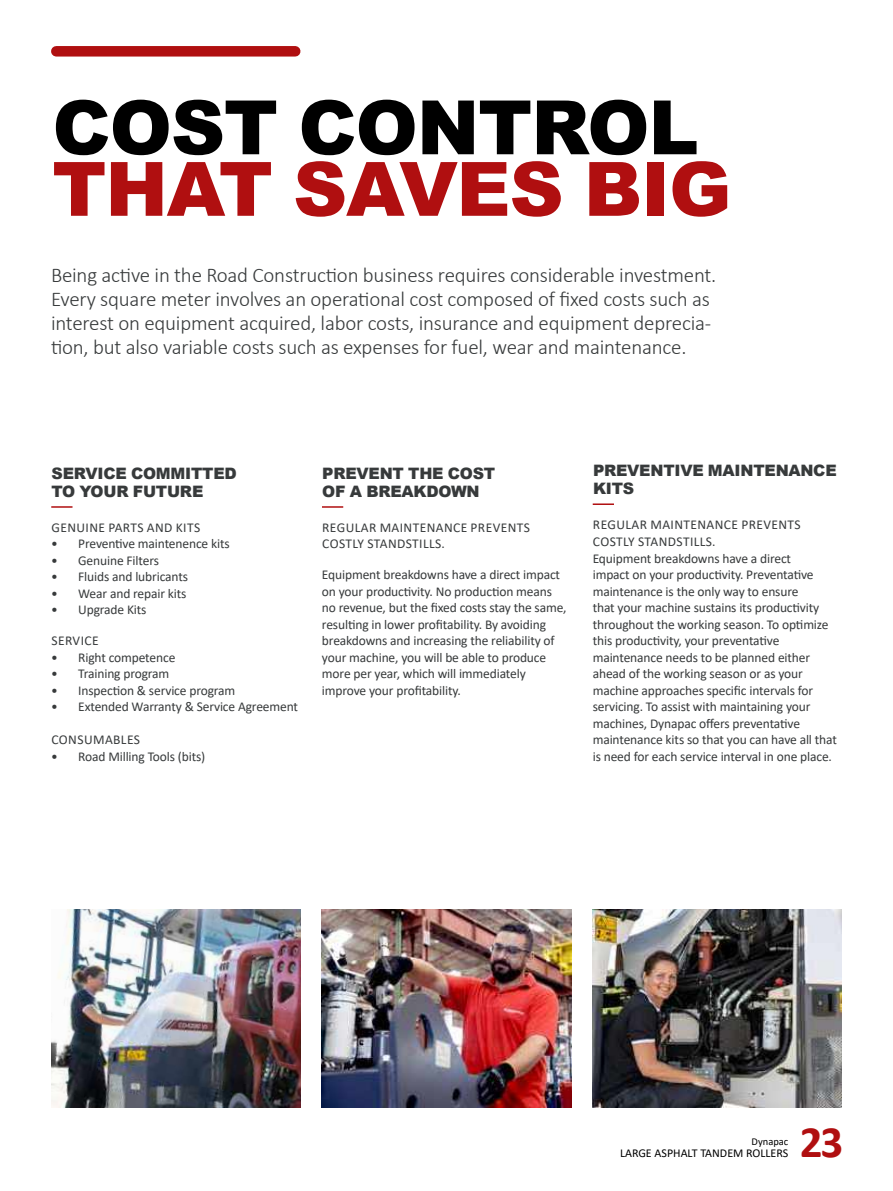
<style>
.page{position:relative;width:893px;height:1191px;background:#fff}
.page>*{position:absolute;margin:0;border:0;box-sizing:border-box;transform-origin:0 0}
.t1{font:900 75px "Arial";letter-spacing:-.015em;color:#b00f10}
.t2{font:900 75px "Arial";letter-spacing:-.015em;color:#000}
.t3{font:700 45px "Calibri";color:#b00f10}
.t4{font:300 21px/24px "Calibri";letter-spacing:-.01em;color:#373a3b}
.t5{font:900 15.75px/18px "Arial";letter-spacing:-.015em;color:#373a3b}
.t6{font:13.5px/16.5px "Calibri";letter-spacing:-.01em;color:#373a3b}
.t7{font:13.5px/16.5px "Calibri";letter-spacing:.03em;color:#373a3b}
.t8{font:12px "Calibri";color:#000}
.t9{font:10.5px "Calibri";color:#000}
</style>
<div class="page">
<img style="left:322px;top:909px;width:249px;height:198px">
<img style="left:592px;top:909px;width:250px;height:198px">
<img style="left:51px;top:909px;width:249px;height:198px">
<div style="left:56px;top:46px;width:239px;height:11px;background:#b00f10"></div>
<hr style="left:51px;top:506px;width:22px;height:2px;background:#b00f10">
<hr style="left:322px;top:506px;width:21px;height:2px;background:#b00f10">
<hr style="left:593px;top:503px;width:21px;height:2px;background:#b00f10">
<h1 class="t2" style="left:52px;top:73px;width:648px">COST CONTROL</h1>
<h1 class="t1" style="left:52px;top:134px;width:681px">THAT SAVES BIG</h1>
<p class="t4" style="left:51px;top:263px;width:667px">Being active in the Road Construction business requires considerable investment.<br>Every square meter involves an operational cost composed of fixed costs such as interest on equipment acquired, labor costs, insurance and equipment deprecia&shy;tion, but also variable costs such as expenses for fuel, wear and maintenance.</p>
<p class="t5" style="left:52px;top:464px;width:187px">SERVICE COMMITTED<br>TO YOUR FUTURE</p>
<p class="t7" style="left:52px;top:518px;width:150px">GENUINE PARTS AND KITS</p>
<p class="t6" style="left:51px;top:535px;width:180px">• Preventive maintenence kits</p>
<p class="t6" style="left:51px;top:551px;width:109px">• Genuine Filters</p>
<p class="t6" style="left:51px;top:568px;width:138px">• Fluids and lubricants</p>
<p class="t6" style="left:51px;top:584px;width:137px">• Wear and repair kits</p>
<p class="t6" style="left:51px;top:601px;width:97px">• Upgrade Kits</p>
<p class="t7" style="left:52px;top:632px;width:49px">SERVICE</p>
<p class="t6" style="left:51px;top:648px;width:126px">• Right competence</p>
<p class="t6" style="left:51px;top:665px;width:120px">• Training program</p>
<p class="t6" style="left:51px;top:681px;width:186px">• Inspection &amp; service program</p>
<p class="t6" style="left:51px;top:698px;width:248px">• Extended Warranty &amp; Service Agreement</p>
<p class="t7" style="left:52px;top:731px;width:90px">CONSUMABLES</p>
<p class="t6" style="left:51px;top:747px;width:156px">• Road Milling Tools (bits)</p>
<p class="t5" style="left:322px;top:464px;width:174px">PREVENT THE COST<br>OF A BREAKDOWN</p>
<p class="t7" style="left:322px;top:518px;width:209px">REGULAR MAINTENANCE PREVENTS<br>COSTLY STANDSTILLS.</p>
<p class="t6" style="left:322px;top:566px;width:246px">Equipment breakdowns have a direct impact on your productivity. No production means no revenue, but the fixed costs stay the same, resulting in lower profitability. By avoiding breakdowns and increasing the reliability of your machine, you will be able to produce more per year, which will immediately improve your profitability.</p>
<p class="t5" style="left:593px;top:461px;width:245px">PREVENTIVE MAINTENANCE<br>KITS</p>
<p class="t6" style="left:593px;top:516px;width:246px">REGULAR MAINTENANCE PREVENTS COSTLY STANDSTILLS.<br>Equipment breakdowns have a direct<br>impact on your productivity. Preventative maintenance is the only way to ensure<br>that your machine sustains its productivity throughout the working season. To optimize this productivity, your preventative maintenance needs to be planned either ahead of the working season or as your machine approaches specific intervals for servicing. To assist with maintaining your machines, Dynapac offers preventative maintenance kits so that you can have all that is need for each service interval in one place.</p>
<p class="t9" style="left:752px;top:1134px;width:38px">Dynapac</p>
<p class="t8" style="left:620px;top:1144px;width:170px">LARGE ASPHALT TANDEM ROLLERS</p>
<h2 class="t3" style="left:800px;top:1110px;width:45px">23</h2>
</div>
